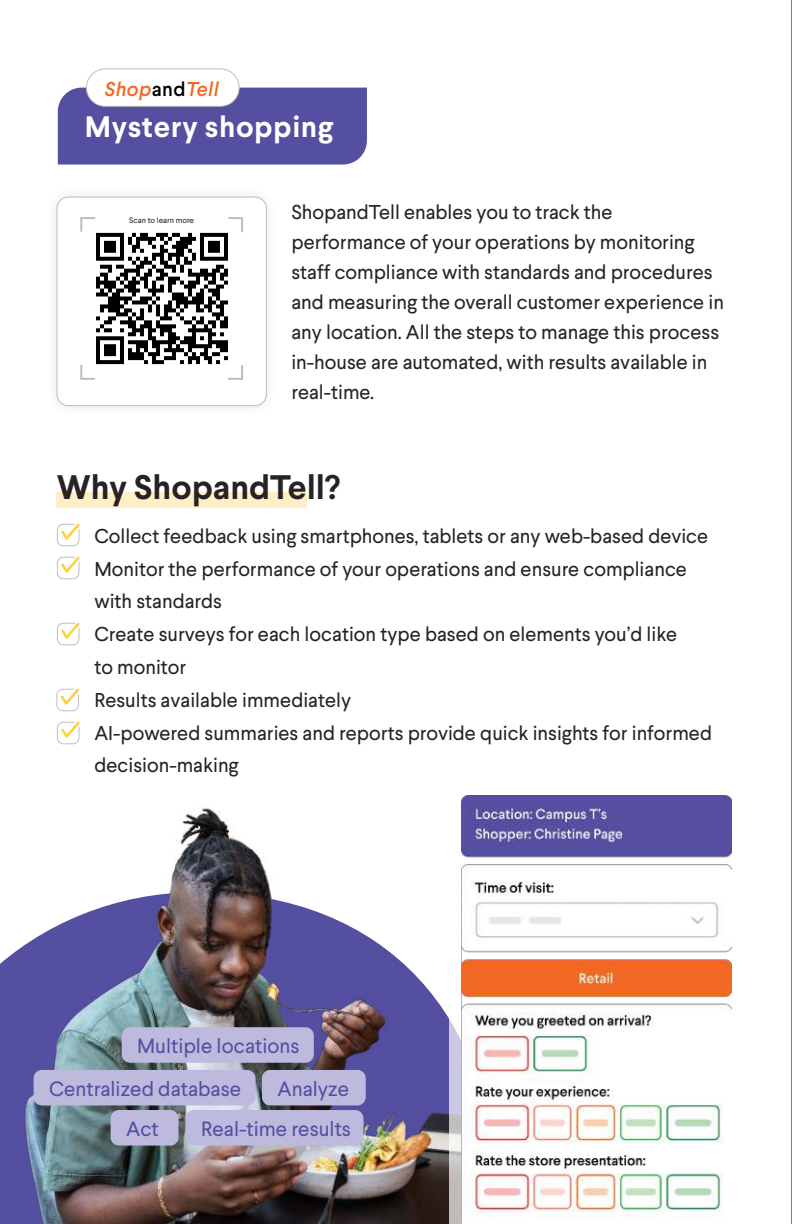
<style>
.page{position:relative;width:792px;height:1224px;background:#fff}
.page>*{position:absolute;margin:0;border:0;box-sizing:border-box;transform-origin:0 0}
.t1{font:700 34px "Larsseit";color:#252323}
.t2{font:700 29.6px "Larsseit";letter-spacing:.02em;color:#fff}
.t3{font:20.6px/40px "Larsseit";color:#554fa1;text-align:right}
.t4{font:20px/32.8px "Larsseit";color:#252323}
.t5{font:italic 500 20px "Larsseit";letter-spacing:.02em;color:#f26722}
.t6{font:8px "Larsseit";color:#252323}
.s1{font-style:normal;color:#000}
</style>
<div class="page">
<img style="left:0;top:808px;width:449px;height:416px">
<div style="left:111px;top:1110px;width:68px;height:36px;background:#bebadd;border-radius:8px"></div>
<div style="left:262px;top:1070px;width:104px;height:35px;background:#bebadd;border-radius:8px"></div>
<div style="left:186px;top:1110px;width:177px;height:36px;background:#bebadd;border-radius:8px"></div>
<div style="left:122px;top:1027px;width:192px;height:36px;background:#bebadd;border-radius:8px"></div>
<div style="left:34px;top:1070px;width:221px;height:35px;background:#bebadd;border-radius:8px"></div>
<div style="left:58px;top:88px;width:309px;height:77px;background:#554fa1"></div>
<div style="left:86px;top:69px;width:153px;height:37px;background:#fff;border-radius:19px"></div>
<div style="left:86px;top:68px;width:154px;height:39px;border:1px solid #bbbdbf;border-radius:19px"></div>
<div style="left:57px;top:493px;width:250px;height:15px;background:#ffeec6"></div>
<svg style="left:57px;top:523px;width:23px;height:23px"></svg>
<svg style="left:57px;top:721px;width:23px;height:23px"></svg>
<svg style="left:57px;top:622px;width:23px;height:23px"></svg>
<svg style="left:57px;top:556px;width:23px;height:23px"></svg>
<svg style="left:57px;top:688px;width:22px;height:23px"></svg>
<div style="left:45px;top:185px;width:234px;height:233px;background:#000;opacity:.1"></div>
<div style="left:57px;top:197px;width:209px;height:209px;background:#fff;border-radius:11px"></div>
<div style="left:57px;top:197px;width:210px;height:209px;border:1px solid #bbbdbf;border-radius:11px"></div>
<img style="left:96px;top:232px;width:132px;height:133px">
<svg style="left:80px;top:217px;width:17px;height:16px"></svg>
<svg style="left:227px;top:364px;width:16px;height:16px"></svg>
<svg style="left:227px;top:217px;width:16px;height:16px"></svg>
<svg style="left:80px;top:364px;width:15px;height:16px"></svg>
<hr style="left:791px;top:0;width:1px;height:1224px;background:#000">
<svg style="left:449px;top:795px;width:283px;height:429px"></svg>
<img style="left:462px;top:796px;width:269px;height:82px">
<div style="left:462px;top:913px;width:275px;height:311px;background:#fff"></div>
<img style="left:462px;top:878px;width:269px;height:342px">
<p class="t5" style="left:105px;top:76px;width:116px">Shop<span class="s1">and</span>Tell</p>
<h2 class="t2" style="left:85px;top:107px;width:250px">Mystery shopping</h2>
<p class="t6" style="left:129px;top:215px;width:66px">Scan to learn more</p>
<p class="t4" style="left:291px;top:196px;width:434px;line-height:30px">ShopandTell enables you to track the performance of your operations by monitoring staff compliance with standards and procedures and measuring the overall customer experience in any location. All the steps to manage this process in-house are automated, with results available in real-time.</p>
<h1 class="t1" style="left:57px;top:465px;width:285px">Why ShopandTell?</h1>
<p class="t4" style="left:94px;top:519px;width:619px">Collect feedback using smartphones, tablets or any web-based device Monitor the performance of your operations and ensure compliance with standards<br>Create surveys for each location type based on elements you’d like<br>to monitor<br>Results available immediately<br>AI-powered summaries and reports provide quick insights for informed decision-making</p>
<p class="t3" style="left:49px;top:1024px;width:252px;line-height:43px;text-align:left;text-indent:88px">Multiple locations<br>Centralized database</p>
<p class="t3" style="left:201px;top:1068px;width:151px">Analyze<br>Real-time results</p>
<p class="t3" style="left:126px;top:1108px;width:34px">Act</p>
</div>
